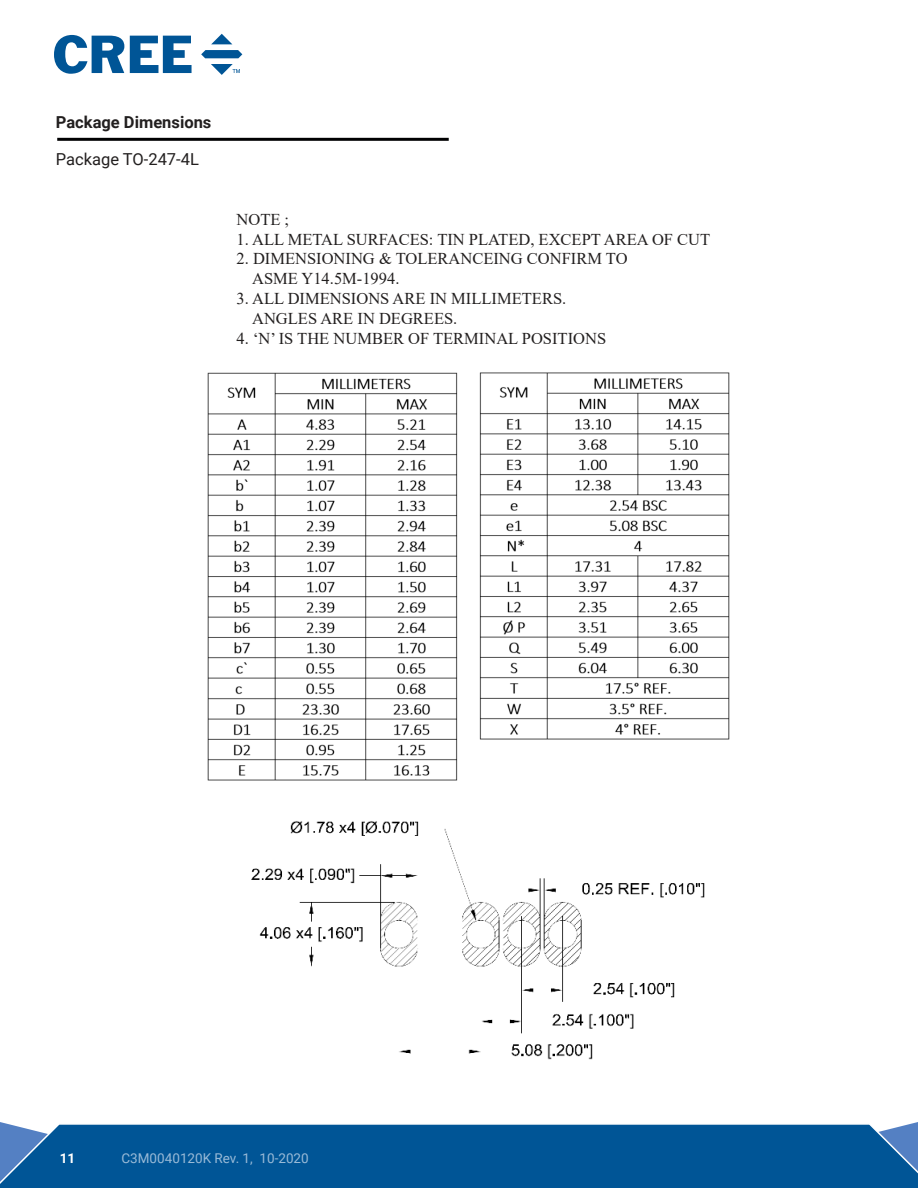
<style>
.page{position:relative;width:918px;height:1188px;background:#fff}
.page>*{position:absolute;margin:0;border:0;box-sizing:border-box;transform-origin:0 0}
.t1{font:16.5px/19.8px "Times New Roman";color:#221f1f}
.t2{font:700 16.5px "Roboto";color:#221f1f}
.t3{font:16.5px "Roboto";color:#221f1f}
.t4{font:13.5px "Roboto";color:#99bad7}
.t5{font:700 13.5px "Roboto";color:#fff}
</style>
<div class="page">
<svg style="left:0;top:1122px;width:918px;height:66px;background:#0f5f9c"></svg>
<svg style="left:54px;top:35px;width:70px;height:39px"></svg>
<svg style="left:130px;top:36px;width:62px;height:37px"></svg>
<svg style="left:211px;top:34px;width:21px;height:10px"></svg>
<svg style="left:201px;top:50px;width:41px;height:8px"></svg>
<svg style="left:211px;top:64px;width:29px;height:10px"></svg>
<hr style="left:57px;top:138px;width:392px;height:3px;background:#010102">
<img style="left:207px;top:372px;width:523px;height:409px">
<img style="left:251px;top:821px;width:454px;height:239px">
<p class="t2" style="left:56px;top:115px;width:157px">Package Dimensions</p>
<p class="t3" style="left:56px;top:151px;width:145px">Package TO-247-4L</p>
<p class="t1" style="left:237px;top:211px;width:54px">NOTE ;</p>
<p class="t1" style="left:237px;top:230px;width:475px">1. ALL METAL SURFACES: TIN PLATED, EXCEPT AREA OF CUT</p>
<p class="t1" style="left:252px;top:250px;width:377px;text-indent:-16px">2. DIMENSIONING &amp; TOLERANCEING CONFIRM TO<br>ASME Y14.5M-1994.</p>
<p class="t1" style="left:252px;top:290px;width:316px;text-indent:-16px">3. ALL DIMENSIONS ARE IN MILLIMETERS.<br>ANGLES ARE IN DEGREES.</p>
<p class="t1" style="left:237px;top:329px;width:371px">4. ‘N’ IS THE NUMBER OF TERMINAL POSITIONS</p>
<p class="t5" style="left:60px;top:1152px;width:17px">11</p>
<p class="t4" style="left:122px;top:1153px;width:189px">C3M0040120K Rev. 1, 10-2020</p>
</div>
